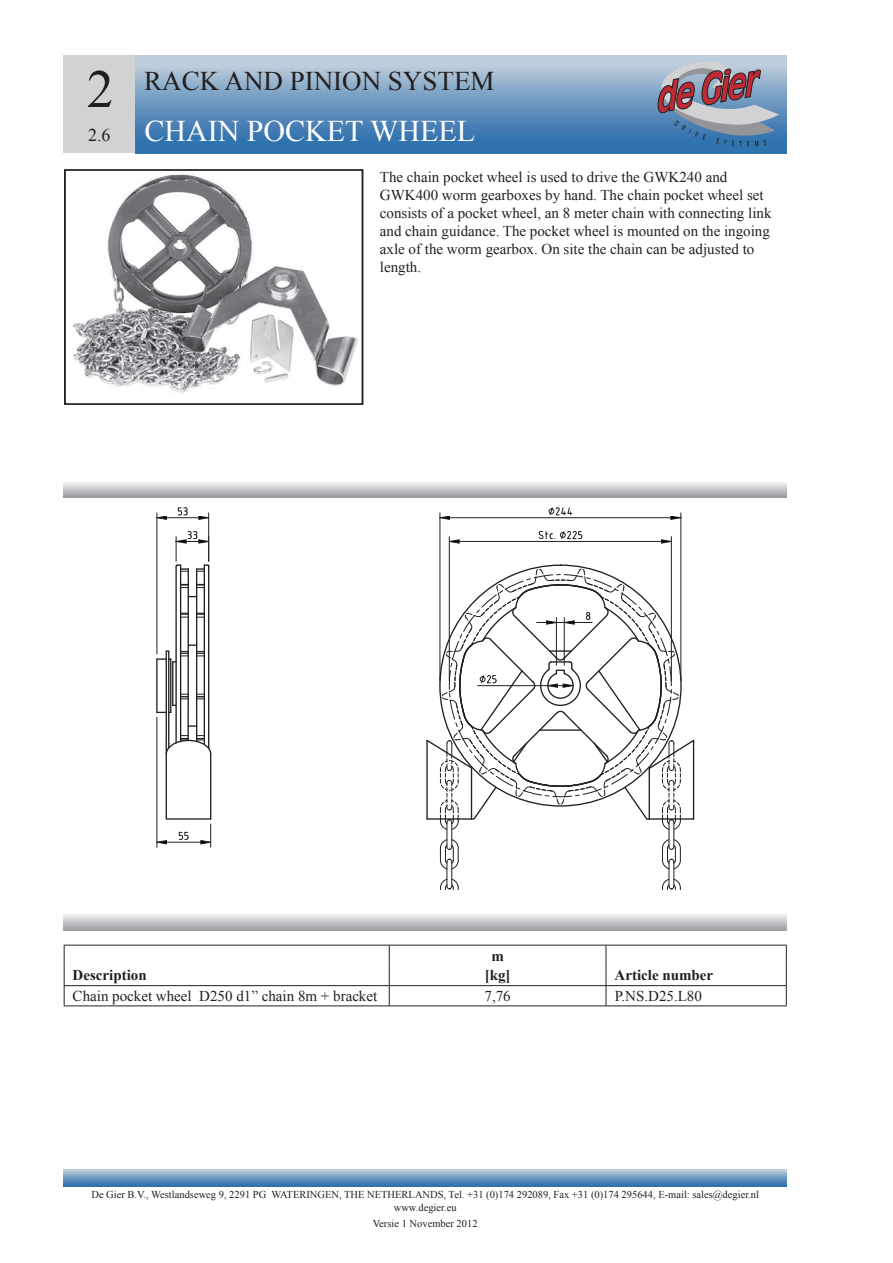
<style>
.page{position:relative;width:893px;height:1263px;background:#fff}
.page>*{position:absolute;margin:0;border:0;box-sizing:border-box;transform-origin:0 0}
.t1{font:54px "Times New Roman";color:#231f20}
.t2{font:30px "Times New Roman";color:#fff}
.t3{font:27px "Times New Roman";color:#231f20}
.t4{font:18px "Times New Roman";color:#231f20}
.t5{font:15px/18px "Times New Roman";color:#231f20}
.t6{font:700 15px "Times New Roman";color:#231f20}
.t7{font:10.5px/12.6px "Times New Roman";color:#231f20;text-align:center}
</style>
<div class="page">
<svg style="left:64px;top:1169px;width:723px;height:17px;background:#769ec3"></svg>
<div style="left:64px;top:55px;width:72px;height:98px;background:#d1d2d4"></div>
<div style="left:135px;top:55px;width:652px;height:98px;background:linear-gradient(to bottom,#c6d1dc,#1e66a8)"></div>
<svg style="left:657px;top:60px;width:122px;height:87px;background:#878da4"></svg>
<svg style="left:64px;top:914px;width:723px;height:16px;background:#c7c8cb"></svg>
<svg style="left:64px;top:482px;width:723px;height:15px;background:#c6c7ca"></svg>
<hr style="left:64px;top:945px;width:325px;height:1px;background:#231f20">
<hr style="left:389px;top:945px;width:217px;height:1px;background:#231f20">
<hr style="left:606px;top:945px;width:181px;height:1px;background:#231f20">
<hr style="left:64px;top:985px;width:325px;height:1px;background:#231f20">
<hr style="left:389px;top:985px;width:217px;height:1px;background:#231f20">
<hr style="left:606px;top:985px;width:181px;height:1px;background:#231f20">
<hr style="left:64px;top:1005px;width:325px;height:1px;background:#231f20">
<hr style="left:389px;top:1005px;width:217px;height:1px;background:#231f20">
<hr style="left:606px;top:1005px;width:181px;height:1px;background:#231f20">
<svg style="left:64px;top:945px;width:1px;height:60px"></svg>
<svg style="left:389px;top:945px;width:1px;height:60px"></svg>
<svg style="left:606px;top:945px;width:1px;height:60px"></svg>
<svg style="left:786px;top:945px;width:1px;height:60px"></svg>
<div style="left:166px;top:650px;width:3px;height:94px;border:1px solid #231f20"></div>
<hr style="left:170px;top:659px;width:1px;height:53px;background:#231f20">
<hr style="left:156px;top:659px;width:2px;height:53px;background:#231f20">
<hr style="left:175px;top:566px;width:2px;height:177px;background:#231f20">
<hr style="left:208px;top:566px;width:1px;height:182px;background:#231f20">
<hr style="left:180px;top:565px;width:1px;height:176px;background:#231f20">
<hr style="left:204px;top:565px;width:1px;height:179px;background:#231f20">
<svg style="left:189px;top:725px;width:7px;height:2px"></svg>
<hr style="left:196px;top:569px;width:1px;height:172px;background:#231f20">
<hr style="left:187px;top:569px;width:2px;height:171px;background:#231f20">
<hr style="left:172px;top:662px;width:1px;height:43px;background:#231f20">
<svg style="left:181px;top:584px;width:7px;height:4px"></svg>
<svg style="left:197px;top:584px;width:7px;height:4px"></svg>
<svg style="left:181px;top:613px;width:7px;height:5px"></svg>
<svg style="left:197px;top:613px;width:7px;height:5px"></svg>
<svg style="left:157px;top:644px;width:47px;height:19px"></svg>
<svg style="left:173px;top:694px;width:15px;height:12px"></svg>
<svg style="left:197px;top:694px;width:7px;height:6px"></svg>
<hr style="left:449px;top:537px;width:1px;height:144px;background:#231f20">
<hr style="left:671px;top:537px;width:1px;height:144px;background:#231f20">
<hr style="left:459px;top:541px;width:202px;height:1px;background:#231f20">
<svg style="left:449px;top:540px;width:10px;height:3px"></svg>
<svg style="left:661px;top:540px;width:10px;height:3px"></svg>
<svg style="left:538px;top:530px;width:45px;height:10px"></svg>
<hr style="left:439px;top:513px;width:1px;height:168px;background:#231f20">
<hr style="left:680px;top:513px;width:1px;height:168px;background:#231f20">
<hr style="left:450px;top:517px;width:221px;height:1px;background:#231f20">
<svg style="left:440px;top:516px;width:10px;height:3px"></svg>
<svg style="left:671px;top:516px;width:10px;height:3px"></svg>
<svg style="left:549px;top:507px;width:24px;height:9px"></svg>
<svg style="left:175px;top:531px;width:35px;height:41px"></svg>
<hr style="left:156px;top:513px;width:1px;height:141px;background:#231f20">
<hr style="left:208px;top:513px;width:1px;height:48px;background:#231f20">
<hr style="left:167px;top:517px;width:32px;height:1px;background:#231f20">
<svg style="left:157px;top:516px;width:10px;height:3px"></svg>
<svg style="left:199px;top:516px;width:10px;height:3px"></svg>
<svg style="left:177px;top:507px;width:11px;height:9px"></svg>
<hr style="left:156px;top:717px;width:1px;height:130px;background:#231f20">
<svg style="left:157px;top:735px;width:55px;height:112px"></svg>
<svg style="left:426px;top:568px;width:268px;height:322px"></svg>
<img style="left:73px;top:174px;width:285px;height:219px">
<div style="left:64px;top:169px;width:299px;height:236px;border:2px solid #231f20"></div>
<h1 class="t1" style="left:87px;top:53px;width:28px">2</h1>
<p class="t4" style="left:88px;top:123px;width:24px">2.6</p>
<h3 class="t3" style="left:144px;top:63px;width:352px">RACK AND PINION SYSTEM</h3>
<h2 class="t2" style="left:144px;top:110px;width:332px">CHAIN POCKET WHEEL</h2>
<p class="t5" style="left:380px;top:167px;width:393px">The chain pocket wheel is used to drive the GWK240 and GWK400 worm gearboxes by hand. The chain pocket wheel set consists of a pocket wheel, an 8 meter chain with connecting link and chain guidance. The pocket wheel is mounted on the ingoing axle of the worm gearbox. On site the chain can be adjusted to length.</p>
<p class="t6" style="left:491px;top:945px;width:14px">m</p>
<p class="t6" style="left:73px;top:965px;width:76px">Description</p>
<p class="t6" style="left:485px;top:965px;width:27px">[kg]</p>
<p class="t6" style="left:614px;top:965px;width:100px">Article number</p>
<p class="t5" style="left:73px;top:987px;width:306px">Chain pocket wheel D250 d1” chain 8m + bracket</p>
<p class="t5" style="left:484px;top:987px;width:28px">7,76</p>
<p class="t5" style="left:615px;top:987px;width:89px">P.NS.D25.L80</p>
<p class="t7" style="left:91px;top:1188px;width:669px">De Gier B.V., Westlandseweg 9, 2291 PG WATERINGEN, THE NETHERLANDS, Tel. +31 (0)174 292089, Fax +31 (0)174 295644, E-mail: sales@degier.nl www.degier.eu</p>
<p class="t7" style="left:373px;top:1217px;width:106px">Versie 1 November 2012</p>
</div>
